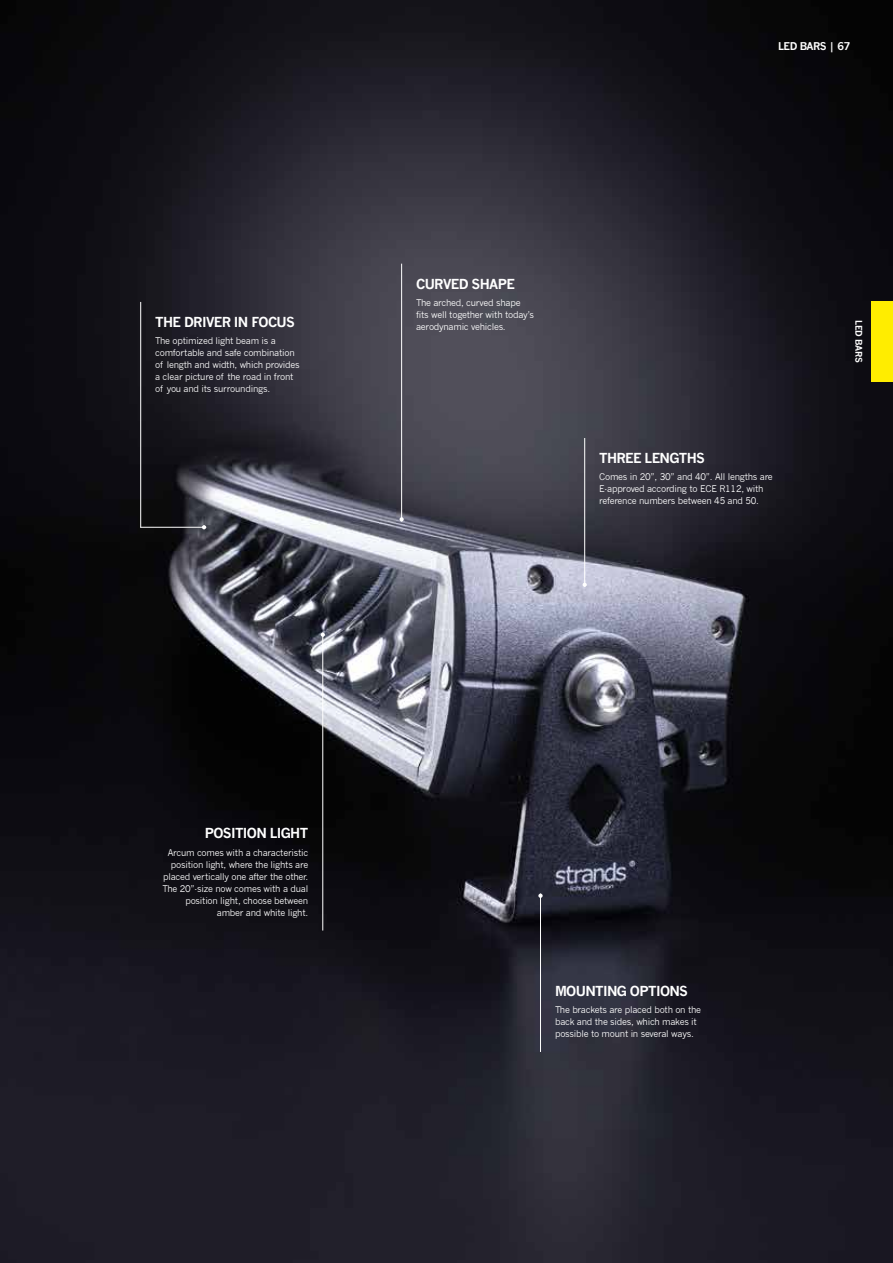
<style>
.page{position:relative;width:893px;height:1263px;background:#fff}
.page>*{position:absolute;margin:0;border:0;box-sizing:border-box;transform-origin:0 0}
.t1{font:700 13.5px "News Gothic";letter-spacing:-.05em;color:#fff}
.t2{font:700 10.5px "News Gothic";letter-spacing:-.05em;color:#fff}
.t3{font:9px/12px "News Gothic";letter-spacing:-.025em;color:#fff}
.t4{font:700 9px "News Gothic";letter-spacing:-.03em;color:#fff}
</style>
<div class="page">
<img style="left:0;top:0;width:893px;height:1263px">
<div style="left:872px;top:301px;width:21px;height:81px;background:#ffed00"></div>
<hr style="left:322px;top:632px;width:1px;height:298px;background:#fff">
<svg style="left:321px;top:632px;width:4px;height:5px"></svg>
<hr style="left:584px;top:438px;width:1px;height:149px;background:#fff">
<svg style="left:583px;top:583px;width:4px;height:4px"></svg>
<hr style="left:401px;top:264px;width:1px;height:257px;background:#fff">
<svg style="left:399px;top:517px;width:5px;height:4px"></svg>
<hr style="left:540px;top:893px;width:1px;height:159px;background:#fff">
<svg style="left:538px;top:893px;width:5px;height:5px"></svg>
<hr style="left:140px;top:527px;width:66px;height:1px;background:#fff">
<svg style="left:202px;top:525px;width:4px;height:4px"></svg>
<hr style="left:140px;top:302px;width:1px;height:226px;background:#fff">
<h1 class="t1" style="left:155px;top:314px;width:141px">THE DRIVER IN FOCUS</h1>
<p class="t3" style="left:155px;top:335px;width:146px">The optimized light beam is a comfortable and safe combination of length and width, which provides a clear picture of the road in front of you and its surroundings.</p>
<p class="t2" style="left:778px;top:40px;width:74px">LED BARS | 67</p>
<h1 class="t1" style="left:416px;top:276px;width:100px">CURVED SHAPE</h1>
<p class="t3" style="left:416px;top:297px;width:119px">The arched, curved shape fits well together with today’s aerodynamic vehicles.</p>
<h1 class="t1" style="left:599px;top:450px;width:107px">THREE LENGTHS</h1>
<p class="t3" style="left:599px;top:471px;width:175px">Comes in 20”, 30” and 40”. All lengths are<br>E-approved according to ECE R112, with reference numbers between 45 and 50.</p>
<p class="t4" style="left:864px;top:320px;width:44px;rotate:90deg">LED BARS</p>
<h1 class="t1" style="left:205px;top:825px;width:105px">POSITION LIGHT</h1>
<p class="t3" style="left:162px;top:846px;width:147px;text-align:right">Arcum comes with a characteristic position light, where the lights are placed vertically one after the other.<br>The 20”-size now comes with a dual position light, choose between amber and white light.</p>
<h1 class="t1" style="left:555px;top:982px;width:135px">MOUNTING OPTIONS</h1>
<p class="t3" style="left:555px;top:1004px;width:148px">The brackets are placed both on the back and the sides, which makes it possible to mount in several ways.</p>
</div>
